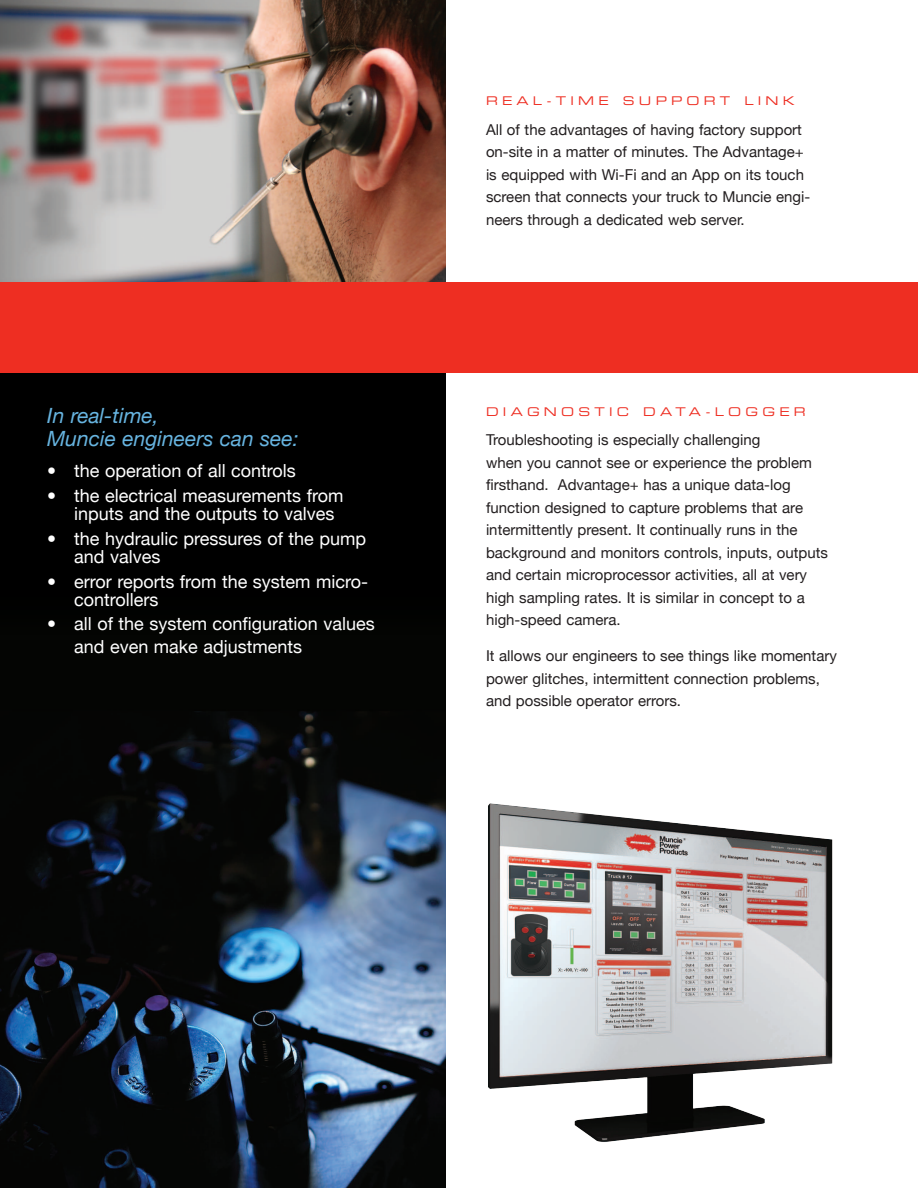
<style>
.page{position:relative;width:918px;height:1188px;background:#fff}
.page>*{position:absolute;margin:0;border:0;box-sizing:border-box;transform-origin:0 0}
.t1{font:italic 21px/22.5px "Helvetica Neue";color:#67b4e0}
.t2{font:18px/18px "Helvetica Neue";color:#fff}
.t3{font:15px/22.5px "Helvetica Neue";color:#231f20}
.t4{font:12px "Eurostile Extended Two";letter-spacing:.35em;color:#ee2e22}
</style>
<div class="page">
<div style="left:0;top:0;width:446px;height:1188px;background:#000"></div>
<img style="left:0;top:711px;width:428px;height:477px">
<img style="left:0;top:0;width:446px;height:282px">
<div style="left:0;top:282px;width:918px;height:90px;background:#ee2e22"></div>
<img style="left:428px;top:799px;width:405px;height:343px">
<p class="t1" style="left:47px;top:404px;width:253px">In real-time,<br>Muncie engineers can see:</p>
<p class="t2" style="left:47px;top:462px;width:250px">• the operation of all controls</p>
<p class="t2" style="left:74px;top:487px;width:271px;text-indent:-27px">• the electrical measurements from inputs and the outputs to valves</p>
<p class="t2" style="left:74px;top:529px;width:293px;text-indent:-27px">• the hydraulic pressures of the pump and valves</p>
<p class="t2" style="left:74px;top:572px;width:295px;text-indent:-27px">• error reports from the system micro&shy;controllers</p>
<p class="t2" style="left:74px;top:613px;width:302px;line-height:22.5px;text-indent:-27px">• all of the system configuration values and even make adjustments</p>
<p class="t4" style="left:486px;top:93px;width:310px">REAL-TIME SUPPORT LINK</p>
<p class="t3" style="left:486px;top:118px;width:326px">All of the advantages of having factory support on-site in a matter of minutes. The Advantage+ is equipped with Wi-Fi and an App on its touch screen that connects your truck to Muncie engi&shy;neers through a dedicated web server.</p>
<p class="t4" style="left:486px;top:403px;width:321px">DIAGNOSTIC DATA-LOGGER</p>
<p class="t3" style="left:486px;top:428px;width:343px">Troubleshooting is especially challenging<br>when you cannot see or experience the problem firsthand. Advantage+ has a unique data-log function designed to capture problems that are intermittently present. It continually runs in the background and monitors controls, inputs, outputs and certain microprocessor activities, all at very high sampling rates. It is similar in concept to a high-speed camera.</p>
<p class="t3" style="left:486px;top:644px;width:352px">It allows our engineers to see things like momentary power glitches, intermittent connection problems, and possible operator errors.</p>
</div>
